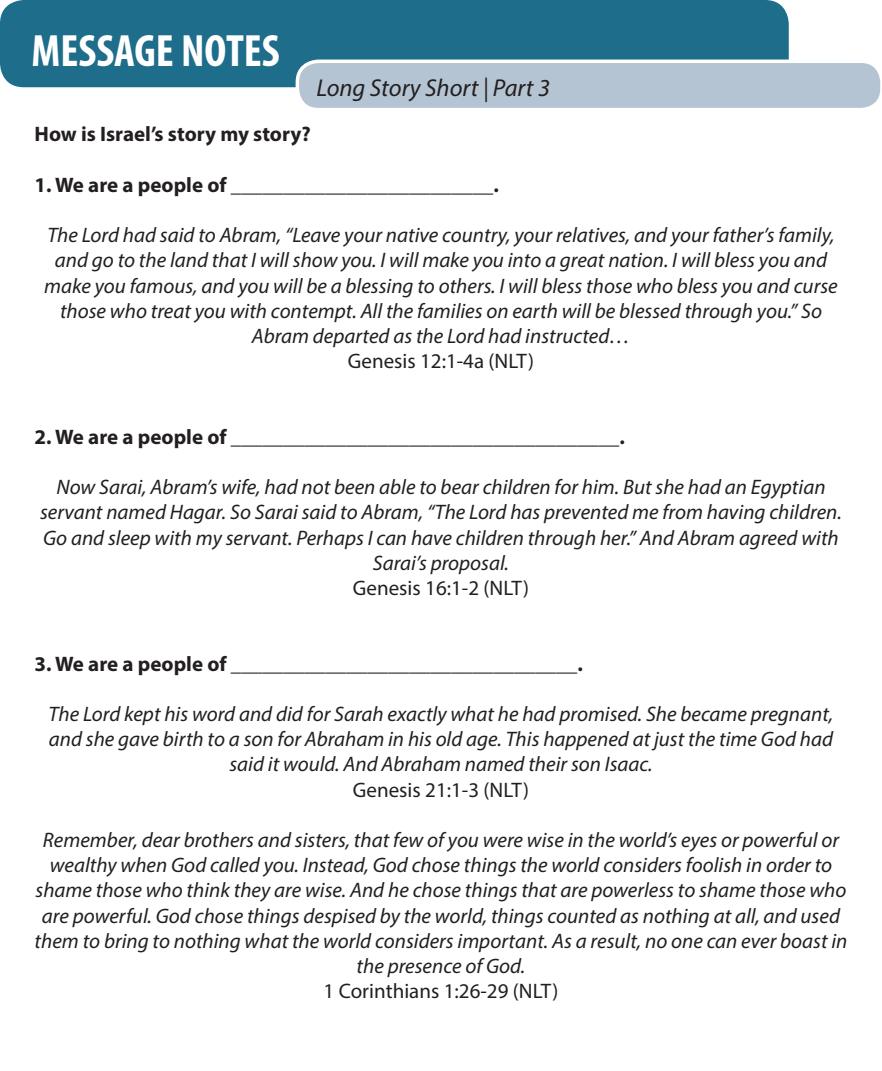
<style>
.page{position:relative;width:882px;height:1071px;background:#fff}
.page>*{position:absolute;margin:0;border:0;box-sizing:border-box;transform-origin:0 0}
.t1{font:700 condensed 45.5px "Myriad Pro";color:#fff}
.t2{font:italic 24.5px "Myriad Pro";color:#231f20}
.t3{font:italic 21px/25.2px "Myriad Pro";color:#231f20;text-align:center}
.t4{font:700 21px "Myriad Pro";color:#231f20}
.t5{font:21px "Myriad Pro";color:#231f20}
</style>
<div class="page">
<div style="left:0;top:0;width:789px;height:87px;background:#1e6d8a;border-radius:24px"></div>
<svg style="left:296px;top:60px;width:585px;height:48px;background:#bac8d5"></svg>
<p class="t1" style="left:32px;top:22px;width:250px">MESSAGE NOTES</p>
<p class="t2" style="left:317px;top:73px;width:235px">Long Story Short | Part 3</p>
<p class="t4" style="left:35px;top:121px;width:278px">How is Israel’s story my story?</p>
<p class="t4" style="left:35px;top:171px;width:466px">1. We are a people of _________________________.</p>
<p class="t3" style="left:44px;top:222px;width:795px">The Lord had said to Abram, “Leave your native country, your relatives, and your father’s family, and go to the land that I will show you. I will make you into a great nation. I will bless you and make you famous, and you will be a blessing to others. I will bless those who bless you and curse those who treat you with contempt. All the families on earth will be blessed through you.” So Abram departed as the Lord had instructed…</p>
<p class="t5" style="left:348px;top:348px;width:188px">Genesis 12:1-4a (NLT)</p>
<p class="t4" style="left:35px;top:423px;width:592px">2. We are a people of _____________________________________.</p>
<p class="t3" style="left:40px;top:474px;width:803px">Now Sarai, Abram’s wife, had not been able to bear children for him. But she had an Egyptian servant named Hagar. So Sarai said to Abram, “The Lord has prevented me from having children.<br>Go and sleep with my servant. Perhaps I can have children through her.” And Abram agreed with Sarai’s proposal.</p>
<p class="t5" style="left:353px;top:575px;width:178px">Genesis 16:1-2 (NLT)</p>
<p class="t4" style="left:35px;top:650px;width:550px">3. We are a people of _________________________________.</p>
<p class="t3" style="left:49px;top:701px;width:786px">The Lord kept his word and did for Sarah exactly what he had promised. She became pregnant, and she gave birth to a son for Abraham in his old age. This happened at just the time God had said it would. And Abraham named their son Isaac.</p>
<p class="t5" style="left:353px;top:777px;width:178px">Genesis 21:1-3 (NLT)</p>
<p class="t3" style="left:35px;top:827px;width:814px">Remember, dear brothers and sisters, that few of you were wise in the world’s eyes or powerful or wealthy when God called you. Instead, God chose things the world considers foolish in order to shame those who think they are wise. And he chose things that are powerless to shame those who are powerful. God chose things despised by the world, things counted as nothing at all, and used them to bring to nothing what the world considers important. As a result, no one can ever boast in the presence of God.</p>
<p class="t5" style="left:324px;top:978px;width:236px">1 Corinthians 1:26-29 (NLT)</p>
</div>
